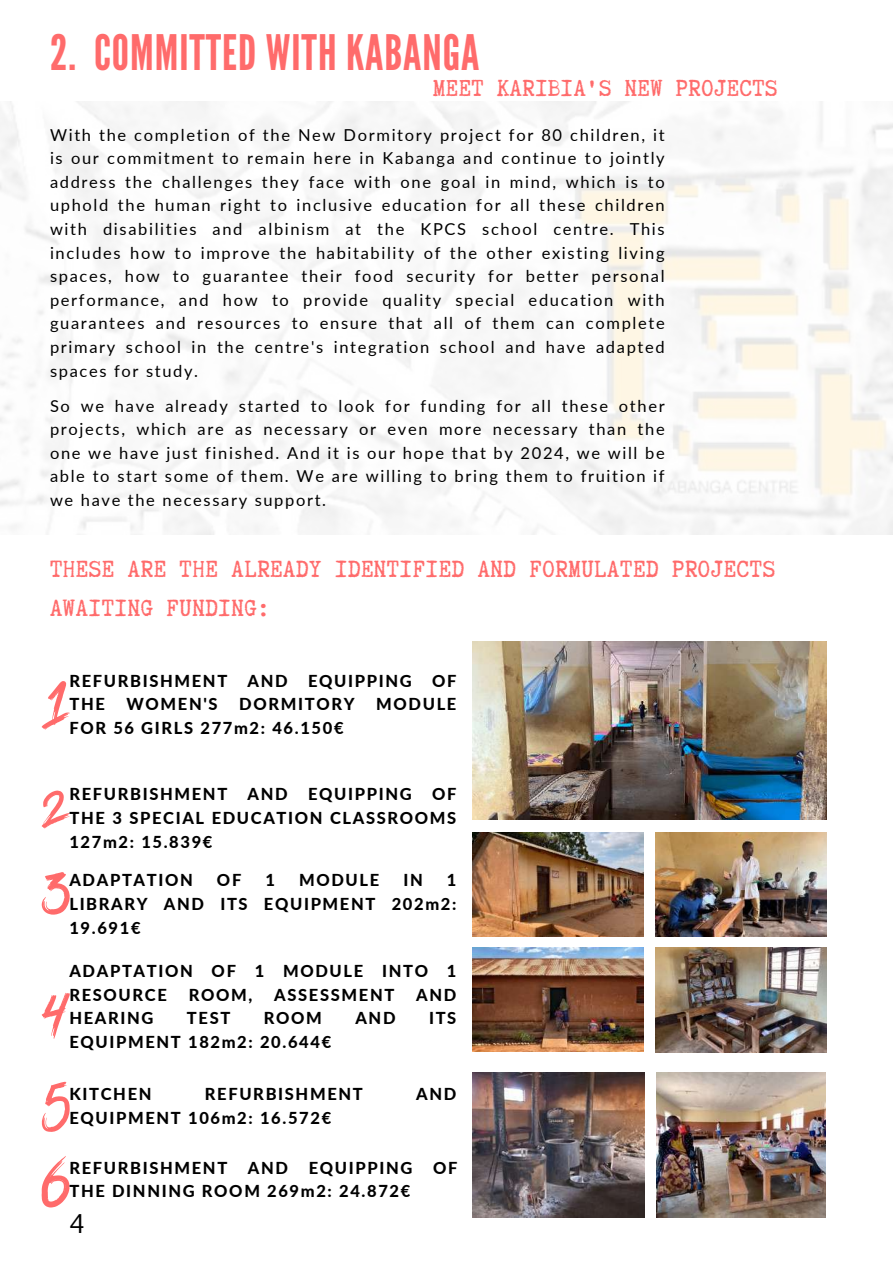
<style>
.page{position:relative;width:893px;height:1264px;background:#fff}
.page>*{position:absolute;margin:0;border:0;box-sizing:border-box;transform-origin:0 0}
.t1{font:48.75px "League Gothic";letter-spacing:.02em;color:#ff6b6b}
.t2{font:27.9px/38.2px "Truetypewriter Polygl OTT";letter-spacing:.02em;color:#ff6b6b}
.t3{font:27.45px "Truetypewriter Polygl OTT";letter-spacing:.02em;color:#ff6b6b}
.t4{font:27px "Articulat CF";color:#000}
.t5{font:16.5px/23.5px "Lato";letter-spacing:.1em;color:#000;text-align:justify}
.t6{font:800 16.5px/23.5px "Lato";letter-spacing:.1em;color:#000}
</style>
<div class="page">
<img style="left:473px;top:641px;width:353px;height:179px">
<img style="left:473px;top:832px;width:170px;height:104px">
<img style="left:655px;top:832px;width:171px;height:104px">
<img style="left:473px;top:948px;width:170px;height:103px">
<img style="left:655px;top:948px;width:171px;height:104px">
<img style="left:473px;top:1072px;width:172px;height:145px">
<img style="left:656px;top:1072px;width:169px;height:145px">
<svg style="left:42px;top:872px;width:28px;height:42px"></svg>
<svg style="left:42px;top:790px;width:28px;height:38px"></svg>
<svg style="left:42px;top:681px;width:28px;height:49px"></svg>
<svg style="left:42px;top:993px;width:28px;height:45px"></svg>
<svg style="left:42px;top:1081px;width:28px;height:51px"></svg>
<svg style="left:42px;top:1156px;width:28px;height:51px"></svg>
<h1 class="t1" style="left:50px;top:25px;width:431px">2. COMMITTED WITH KABANGA</h1>
<h3 class="t3" style="left:433px;top:74px;width:346px">MEET KARIBIA'S NEW PROJECTS</h3>
<p class="t5" style="left:50px;top:122px;width:616px">With the completion of the New Dormitory project for 80 children, it is our commitment to remain here in Kabanga and continue to jointly address the challenges they face with one goal in mind, which is to uphold the human right to inclusive education for all these children with disabilities and albinism at the KPCS school centre. This includes how to improve the habitability of the other existing living spaces, how to guarantee their food security for better personal performance, and how to provide quality special education with guarantees and resources to ensure that all of them can complete primary school in the centre's integration school and have adapted spaces for study.</p>
<p class="t5" style="left:50px;top:393px;width:616px">So we have already started to look for funding for all these other projects, which are as necessary or even more necessary than the one we have just finished. And it is our hope that by 2024, we will be able to start some of them. We are willing to bring them to fruition if we have the necessary support.</p>
<h2 class="t2" style="left:50px;top:550px;width:726px">THESE ARE THE ALREADY IDENTIFIED AND FORMULATED PROJECTS<br>AWAITING FUNDING:</h2>
<p class="t6" style="left:69px;top:668px;width:388px">REFURBISHMENT AND EQUIPPING OF<br>THE</p>
<p class="t6" style="left:126px;top:692px;width:93px">WOMEN'S</p>
<p class="t6" style="left:239px;top:692px;width:117px">DORMITORY</p>
<p class="t6" style="left:376px;top:692px;width:82px">MODULE</p>
<p class="t6" style="left:69px;top:716px;width:275px">FOR 56 GIRLS 277m2: 46.150€</p>
<p class="t6" style="left:69px;top:782px;width:388px;text-align:justify">REFURBISHMENT AND EQUIPPING OF THE 3 SPECIAL EDUCATION CLASSROOMS 127m2: 15.839€</p>
<p class="t6" style="left:69px;top:868px;width:125px">ADAPTATION</p>
<p class="t6" style="left:217px;top:868px;width:26px">OF</p>
<p class="t6" style="left:265px;top:868px;width:11px">1</p>
<p class="t6" style="left:299px;top:868px;width:82px">MODULE</p>
<p class="t6" style="left:403px;top:868px;width:21px">IN</p>
<p class="t6" style="left:69px;top:868px;width:388px;text-align:justify;text-indent:377px">1<br>LIBRARY AND ITS EQUIPMENT 202m2:<br>19.691€</p>
<p class="t6" style="left:69px;top:959px;width:388px">ADAPTATION OF 1 MODULE INTO 1<br>RESOURCE</p>
<p class="t6" style="left:189px;top:982px;width:65px">ROOM,</p>
<p class="t6" style="left:274px;top:982px;width:121px">ASSESSMENT</p>
<p class="t6" style="left:416px;top:982px;width:42px">AND</p>
<p class="t6" style="left:69px;top:1006px;width:86px">HEARING</p>
<p class="t6" style="left:187px;top:1006px;width:45px">TEST</p>
<p class="t6" style="left:264px;top:1006px;width:60px">ROOM</p>
<p class="t6" style="left:355px;top:1006px;width:42px">AND</p>
<p class="t6" style="left:429px;top:1006px;width:29px">ITS</p>
<p class="t6" style="left:69px;top:1029px;width:263px">EQUIPMENT 182m2: 20.644€</p>
<p class="t6" style="left:69px;top:1081px;width:84px">KITCHEN</p>
<p class="t6" style="left:205px;top:1081px;width:159px">REFURBISHMENT</p>
<p class="t6" style="left:416px;top:1081px;width:42px">AND</p>
<p class="t6" style="left:69px;top:1105px;width:263px">EQUIPMENT 106m2: 16.572€</p>
<p class="t6" style="left:69px;top:1155px;width:159px">REFURBISHMENT</p>
<p class="t6" style="left:248px;top:1155px;width:42px">AND</p>
<p class="t6" style="left:309px;top:1155px;width:105px">EQUIPPING</p>
<p class="t6" style="left:433px;top:1155px;width:26px">OF</p>
<p class="t6" style="left:69px;top:1178px;width:342px">THE DINNING ROOM 269m2: 24.872€</p>
<h3 class="t4" style="left:69px;top:1206px;width:16px">4</h3>
</div>
